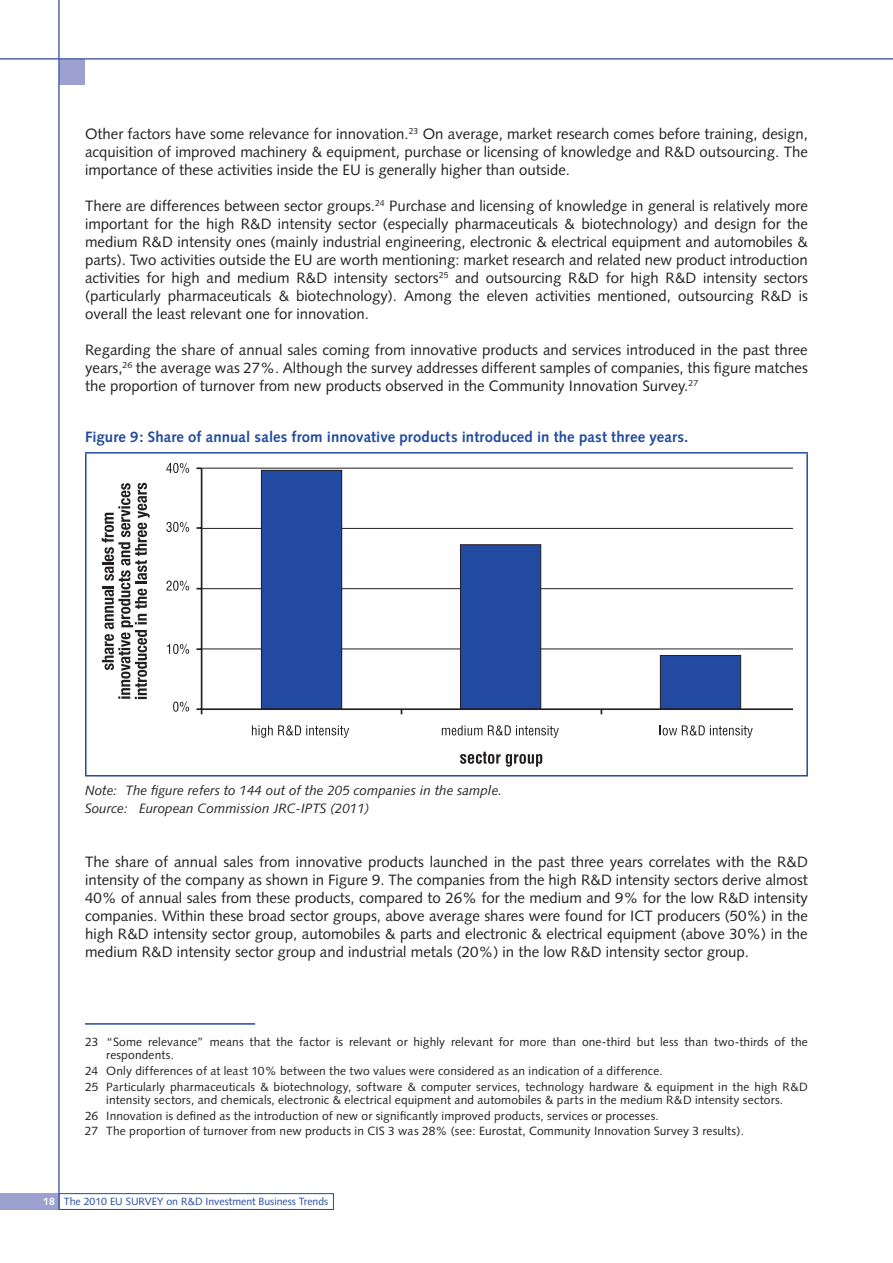
<style>
.page{position:relative;width:893px;height:1263px;background:#fff}
.page>*{position:absolute;margin:0;border:0;box-sizing:border-box;transform-origin:0 0}
.t1{font:15px/18px "Syntax";color:#231f20;text-align:justify}
.t2{font:700 15px "Syntax";letter-spacing:.005em;color:#214aa0}
.t3{font:italic 13.5px/18px "Syntax";color:#231f20}
.t4{font:12px/15.6px "Syntax";letter-spacing:.01em;color:#231f20}
.t5{font:10.5px "Syntax";color:#214aa0}
.s1{font-weight:700;color:#fff}
</style>
<div class="page">
<div style="left:60px;top:60px;width:25px;height:25px;background:#9da1d0"></div>
<div style="left:0;top:1193px;width:59px;height:17px;background:#9da1d0"></div>
<div style="left:59px;top:1193px;width:275px;height:17px;background:#fff;border:1px solid #214aa0"></div>
<hr style="left:58px;top:0;width:2px;height:1210px;background:#5164ae">
<hr style="left:0;top:58px;width:893px;height:2px;background:#5164ae">
<hr style="left:85px;top:454px;width:2px;height:321px;background:#214aa0">
<hr style="left:85px;top:452px;width:723px;height:2px;background:#214aa0">
<hr style="left:806px;top:454px;width:2px;height:321px;background:#214aa0">
<hr style="left:85px;top:775px;width:723px;height:1px;background:#214aa0">
<hr style="left:202px;top:648px;width:590px;height:1px;background:#231f20">
<hr style="left:202px;top:588px;width:590px;height:1px;background:#231f20">
<hr style="left:202px;top:528px;width:590px;height:1px;background:#231f20">
<hr style="left:202px;top:468px;width:590px;height:1px;background:#231f20">
<div style="left:261px;top:470px;width:81px;height:239px;background:#214aa0"></div>
<div style="left:261px;top:470px;width:81px;height:240px;border:1px solid #231f20"></div>
<div style="left:460px;top:544px;width:81px;height:166px;background:#214aa0;border:1px solid #231f20"></div>
<div style="left:660px;top:655px;width:81px;height:55px;background:#214aa0;border:1px solid #231f20"></div>
<hr style="left:201px;top:468px;width:1px;height:241px;background:#231f20">
<svg style="left:196px;top:708px;width:6px;height:6px"></svg>
<svg style="left:173px;top:701px;width:16px;height:11px"></svg>
<svg style="left:167px;top:644px;width:22px;height:10px"></svg>
<svg style="left:166px;top:581px;width:23px;height:10px"></svg>
<svg style="left:166px;top:522px;width:23px;height:10px"></svg>
<svg style="left:166px;top:463px;width:23px;height:10px"></svg>
<svg style="left:252px;top:725px;width:97px;height:13px"></svg>
<svg style="left:442px;top:725px;width:40px;height:10px"></svg>
<svg style="left:488px;top:725px;width:71px;height:13px"></svg>
<svg style="left:660px;top:725px;width:93px;height:13px"></svg>
<svg style="left:460px;top:752px;width:82px;height:15px"></svg>
<hr style="left:202px;top:708px;width:590px;height:2px;background:#231f20">
<svg style="left:102px;top:483px;width:48px;height:216px"></svg>
<hr style="left:85px;top:1023px;width:170px;height:2px;background:#214aa0">
<p class="t1" style="left:85px;top:125px;width:724px">Other factors have some relevance for innovation.<sup>23</sup> On average, market research comes before training, design, acquisition of improved machinery &amp; equipment, purchase or licensing of knowledge and R&amp;D outsourcing. The importance of these activities inside the EU is generally higher than outside.</p>
<p class="t1" style="left:85px;top:197px;width:724px">There are differences between sector groups.<sup>24</sup> Purchase and licensing of knowledge in general is relatively more important for the high R&amp;D intensity sector (especially pharmaceuticals &amp; biotechnology) and design for the medium R&amp;D intensity ones (mainly industrial engineering, electronic &amp; electrical equipment and automobiles &amp; parts). Two activities outside the EU are worth mentioning: market research and related new product introduction activities for high and medium R&amp;D intensity sectors<sup>25</sup> and outsourcing R&amp;D for high R&amp;D intensity sectors (particularly pharmaceuticals &amp; biotechnology). Among the eleven activities mentioned, outsourcing R&amp;D is overall the least relevant one for innovation.</p>
<p class="t1" style="left:85px;top:341px;width:724px">Regarding the share of annual sales coming from innovative products and services introduced in the past three years,<sup>26</sup> the average was 27%. Although the survey addresses different samples of companies, this figure matches the proportion of turnover from new products observed in the Community Innovation Survey.<sup>27</sup></p>
<p class="t2" style="left:85px;top:428px;width:605px">Figure 9: Share of annual sales from innovative products introduced in the past three years.</p>
<p class="t3" style="left:85px;top:781px;width:419px">Note: The figure refers to 144 out of the 205 companies in the sample.<br>Source: European Commission JRC-IPTS (2011)</p>
<p class="t1" style="left:85px;top:852px;width:724px">The share of annual sales from innovative products launched in the past three years correlates with the R&amp;D intensity of the company as shown in Figure 9. The companies from the high R&amp;D intensity sectors derive almost 40% of annual sales from these products, compared to 26% for the medium and 9% for the low R&amp;D intensity companies. Within these broad sector groups, above average shares were found for ICT producers (50%) in the high R&amp;D intensity sector group, automobiles &amp; parts and electronic &amp; electrical equipment (above 30%) in the medium R&amp;D intensity sector group and industrial metals (20%) in the low R&amp;D intensity sector group.</p>
<p class="t4" style="left:106px;top:1035px;width:703px;line-height:13.5px;text-indent:-21px">23 “Some relevance” means that the factor is relevant or highly relevant for more than one-third but less than two-thirds of the respondents.</p>
<p class="t4" style="left:85px;top:1063px;width:724px">24 Only differences of at least 10% between the two values were considered as an indication of a difference.<br>25 Particularly pharmaceuticals &amp; biotechnology, software &amp; computer services, technology hardware &amp; equipment in the high R&amp;D</p>
<p class="t4" style="left:85px;top:1092px;width:700px;text-indent:21px">intensity sectors, and chemicals, electronic &amp; electrical equipment and automobiles &amp; parts in the medium R&amp;D intensity sectors.<br>26 Innovation is defined as the introduction of new or significantly improved products, services or processes.<br>27 The proportion of turnover from new products in CIS 3 was 28% (see: Eurostat, Community Innovation Survey 3 results).</p>
<p class="t5" style="left:43px;top:1195px;width:287px"><span class="s1">18</span> The 2010 EU Su rvey on R&amp;D Investment Business Trends</p>
</div>
